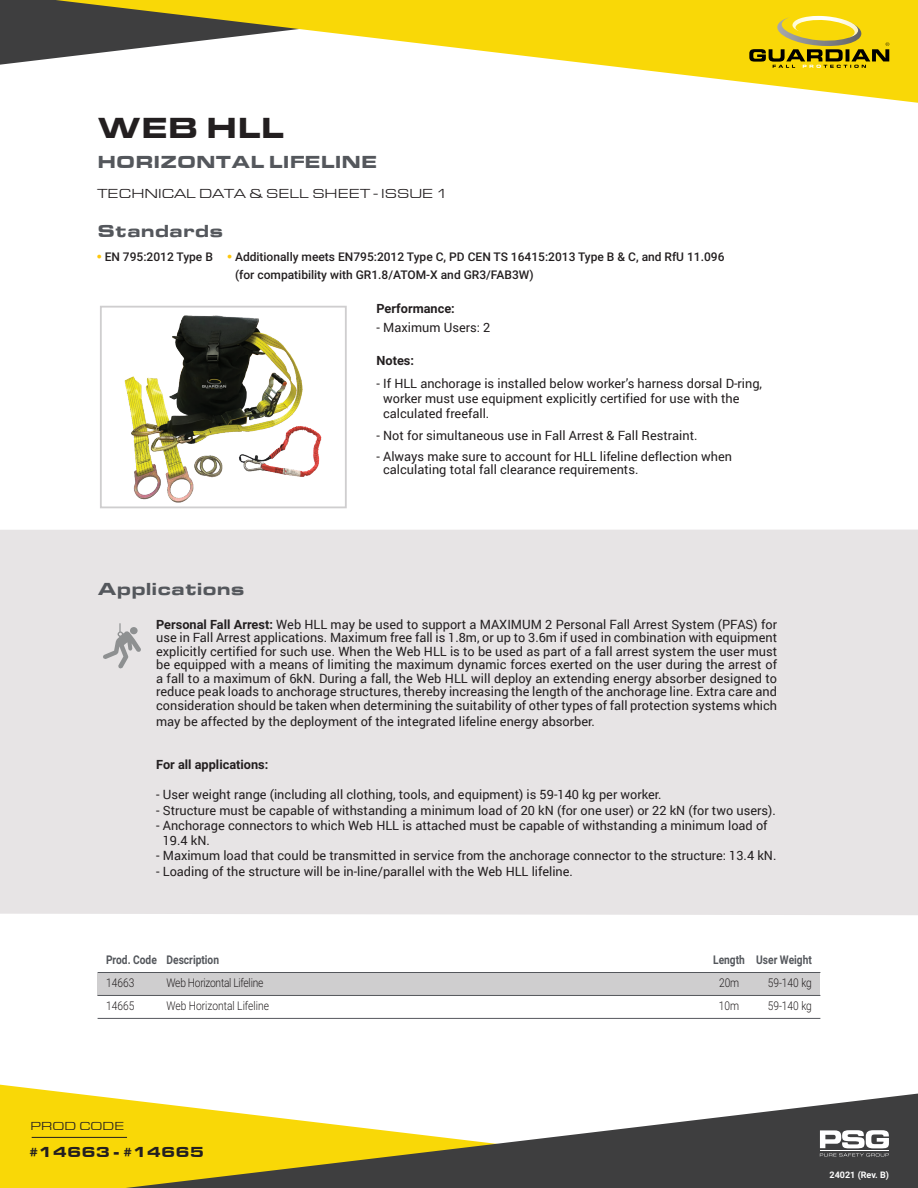
<style>
.page{position:relative;width:918px;height:1188px;background:#fff}
.page>*{position:absolute;margin:0;border:0;box-sizing:border-box;transform-origin:0 0}
.t1{font:900 30px "Eurostile Extended";color:#231f20}
.t2{font:900 18px "Eurostile Extended";color:#54575c}
.t3{font:900 15px "Eurostile Extended";color:#231f20}
.t4{font:15px "Eurostile Extended";color:#231f20}
.t5{font:13.5px "Eurostile Extended";color:#231f20}
.t6{font:12.75px/13.5px "Roboto";color:#231f20}
.t7{font:700 12.75px "Roboto";color:#231f20}
.t8{font:500 12px/18px "Roboto";color:#231f20}
.t9{font:300 12px "Roboto";color:#231f20;scale:.85 1}
.t10{font:700 12px "Roboto";color:#54575c;scale:.85 1}
.t11{font:300 12px "Roboto";letter-spacing:-.025em;color:#231f20;scale:.85 1}
.t12{font:12px "Eurostile Extended";color:#231f20}
.t13{font:700 9px "Roboto";color:#fff}
.s1{font-family:"Eurostile";font-weight:400;font-size:13.5px;color:#fec70c}
.s2{font-weight:700}
</style>
<div class="page">
<div style="left:0;top:530px;width:918px;height:385px;background:#e7e4e5"></div>
<div style="left:98px;top:973px;width:722px;height:22px;background:#cfcecf"></div>
<hr style="left:98px;top:972px;width:722px;height:1px;background:#54575c">
<hr style="left:98px;top:995px;width:722px;height:1px;background:#54575c">
<hr style="left:98px;top:1018px;width:722px;height:1px;background:#54575c">
<svg style="left:0;top:1084px;width:918px;height:104px;fill:#f9d807"></svg>
<div style="left:100px;top:306px;width:247px;height:202px;background:#fff;border:2px solid #cfcecf"></div>
<svg style="left:103px;top:623px;width:38px;height:46px;background:#cccacb"></svg>
<hr style="left:32px;top:1137px;width:95px;height:1px;background:#231f20">
<div style="left:0;top:0;width:56px;height:65px;background:#3e3e3f"></div>
<svg style="left:56px;top:0;width:862px;height:103px"></svg>
<svg style="left:749px;top:16px;width:140px;height:52px;background:#cdb419"></svg>
<svg style="left:126px;top:1094px;width:792px;height:94px"></svg>
<svg style="left:820px;top:1130px;width:69px;height:27px"></svg>
<img style="left:125px;top:305px;width:196px;height:204px">
<h1 class="t1" style="left:98px;top:111px;width:188px">WEB HLL</h1>
<h2 class="t2" style="left:98px;top:151px;width:281px">HORIZONTAL LIFELINE</h2>
<p class="t5" style="left:98px;top:186px;width:352px">TECHNICAL DATA &amp; SELL SHEET - ISSUE 1</p>
<h2 class="t2" style="left:98px;top:221px;width:127px">Standards</h2>
<p class="t8" style="left:235px;top:247px;width:491px;text-indent:-137px"><span class="s1">•</span> EN 795:2012 Type B <span class="s1">•</span> Additionally meets EN795:2012 Type C, PD CEN TS 16415:2013 Type B &amp; C, and RfU 11.096 (for compatibility with GR1.8/ATOM-X and GR3/FAB3W)</p>
<p class="t7" style="left:377px;top:300px;width:80px">Performance:</p>
<p class="t6" style="left:377px;top:320px;width:115px">- Maximum Users: 2</p>
<p class="t7" style="left:377px;top:351px;width:39px">Notes:</p>
<p class="t6" style="left:383px;top:376px;width:380px;line-height:15px;text-indent:-7px">- If HLL anchorage is installed below worker’s harness dorsal D-ring, worker must use equipment explicitly certified for use with the calculated freefall.</p>
<p class="t6" style="left:377px;top:428px;width:323px">- Not for simultaneous use in Fall Arrest &amp; Fall Restraint.</p>
<p class="t6" style="left:383px;top:449px;width:351px;text-indent:-7px">- Always make sure to account for HLL lifeline deflection when calculating total fall clearance requirements.</p>
<h2 class="t2" style="left:98px;top:578px;width:149px">Applications</h2>
<p class="t6" style="left:156px;top:617px;width:622px;text-align:justify"><span class="s2">Personal Fall Arrest:</span> Web HLL may be used to support a MAXIMUM 2 Personal Fall Arrest System (PFAS) for use in Fall Arrest applications. Maximum free fall is 1.8m, or up to 3.6m if used in combination with equipment explicitly certified for such use. When the Web HLL is to be used as part of a fall arrest system the user must be equipped with a means of limiting the maximum dynamic forces exerted on the user during the arrest of a fall to a maximum of 6kN. During a fall, the Web HLL will deploy an extending energy absorber designed to reduce peak loads to anchorage structures, thereby increasing the length of the anchorage line. Extra care and consideration should be taken when determining the suitability of other types of fall protection systems which</p>
<p class="t6" style="left:156px;top:715px;width:440px">may be affected by the deployment of the integrated lifeline energy absorber.</p>
<p class="t7" style="left:156px;top:755px;width:114px">For all applications:</p>
<p class="t6" style="left:156px;top:787px;width:507px">- User weight range (including all clothing, tools, and equipment) is 59-140 kg per worker.</p>
<p class="t6" style="left:156px;top:803px;width:621px">- Structure must be capable of withstanding a minimum load of 20 kN (for one user) or 22 kN (for two users).</p>
<p class="t6" style="left:163px;top:817px;width:606px;line-height:15.3px;text-indent:-7px">- Anchorage connectors to which Web HLL is attached must be capable of withstanding a minimum load of<br>19.4 kN.</p>
<p class="t6" style="left:156px;top:849px;width:622px">- Maximum load that could be transmitted in service from the anchorage connector to the structure: 13.4 kN.</p>
<p class="t6" style="left:156px;top:864px;width:418px">- Loading of the structure will be in-line/parallel with the Web HLL lifeline.</p>
<p class="t10" style="left:106px;top:951px;width:134px">Prod. Code Description</p>
<p class="t10" style="left:713px;top:951px;width:118px">Length User Weight</p>
<p class="t9" style="left:106px;top:974px;width:35px">14663</p>
<p class="t11" style="left:167px;top:974px;width:115px">Web Horizontal Lifeline</p>
<p class="t9" style="left:719px;top:974px;width:25px">20m</p>
<p class="t9" style="left:768px;top:974px;width:54px">59-140 kg</p>
<p class="t9" style="left:106px;top:997px;width:35px">14665</p>
<p class="t9" style="left:167px;top:997px;width:122px">Web Horizontal Lifeline</p>
<p class="t9" style="left:719px;top:997px;width:25px">10m</p>
<p class="t9" style="left:768px;top:997px;width:54px">59-140 kg</p>
<p class="t3" style="left:32px;top:1116px;width:56px">VISIT</p>
<p class="t4" style="left:32px;top:1144px;width:204px">GUARDIANFALL.COM</p>
<p class="t12" style="left:31px;top:1120px;width:95px">PROD CODE</p>
<p class="t3" style="left:29px;top:1144px;width:177px">#14663 - #14665</p>
<p class="t13" style="left:830px;top:1169px;width:61px">24021 (Rev. B)</p>
</div>
